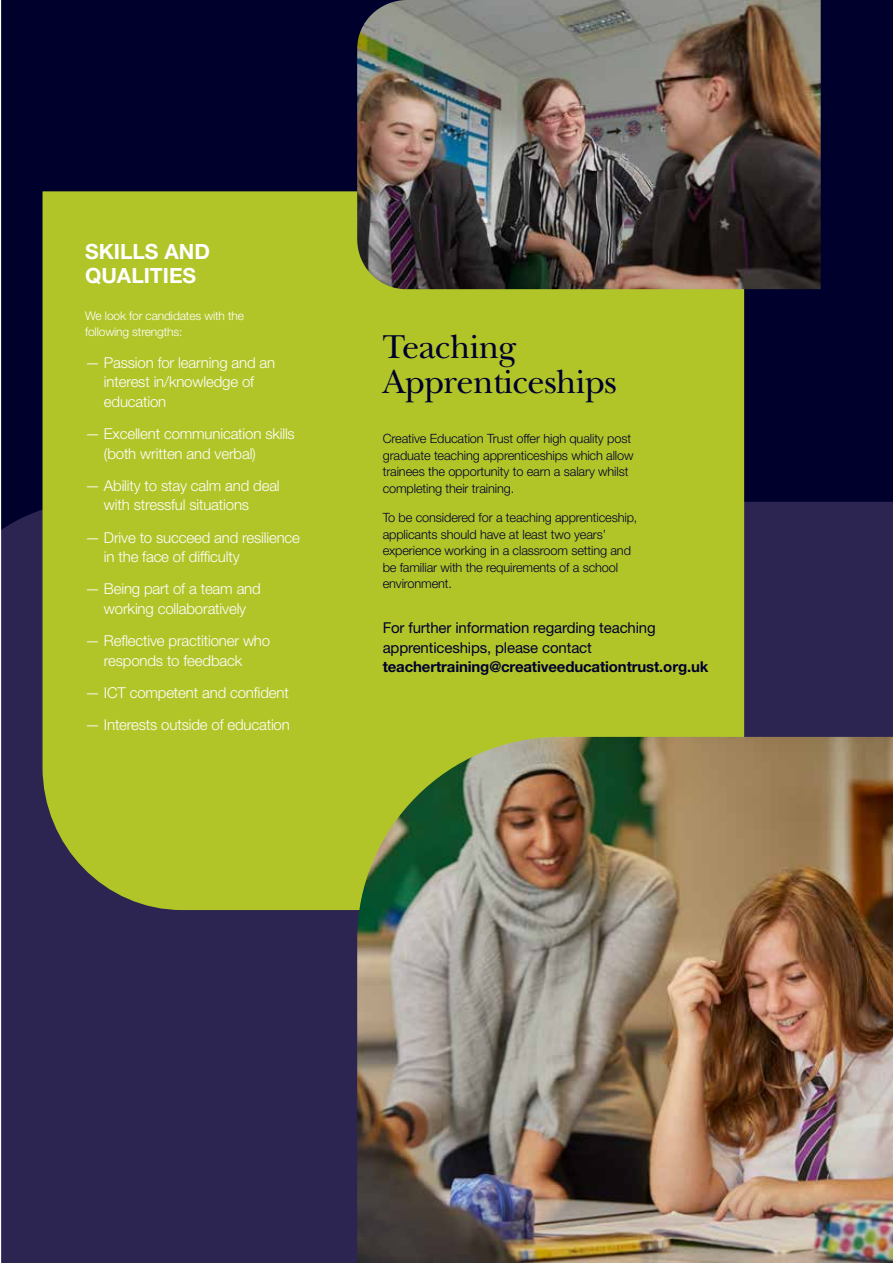
<style>
.page{position:relative;width:893px;height:1263px;background:#00002d}
.page>*{position:absolute;margin:0;border:0;box-sizing:border-box;transform-origin:0 0}
.t1{font:34.5px/34.5px "New Baskerville";letter-spacing:-.02em;color:#00002d}
.t2{font:700 21px/24px "Helvetica Neue LT";color:#fff}
.t3{font:300 15px/19.5px "Helvetica Neue LT";letter-spacing:-.01em;color:#fff}
.t4{font:15px/19.5px "Helvetica Neue LT";letter-spacing:-.01em;color:#00002d}
.t5{font:700 15px "Helvetica Neue LT";letter-spacing:-.01em;color:#00002d}
.t6{font:300 12.75px/16.5px "Helvetica Neue LT";letter-spacing:-.01em;color:#00002d}
.t7{font:300 12px/15.8px "Helvetica Neue LT";letter-spacing:-.01em;color:#fff}
</style>
<div class="page">
<div style="left:1px;top:502px;width:892px;height:761px;background:#2c2552"></div>
<div style="left:43px;top:191px;width:701px;height:719px;background:#b1c529"></div>
<img style="left:357px;top:737px;width:536px;height:526px">
<img style="left:357px;top:0;width:464px;height:289px">
<hr style="left:0;top:0;width:1px;height:1263px;background:#fff">
<h2 class="t2" style="left:85px;top:239px;width:126px">SKILLS AND<br>QUALITIES</h2>
<p class="t7" style="left:85px;top:307px;width:161px">We look for candidates with the following strengths:</p>
<p class="t3" style="left:104px;top:352px;width:173px;text-indent:-19px">— Passion for learning and an interest in/knowledge of education</p>
<p class="t3" style="left:104px;top:424px;width:192px;text-indent:-19px">— Excellent communication skills (both written and verbal)</p>
<p class="t3" style="left:104px;top:475px;width:177px;text-indent:-19px">— Ability to stay calm and deal with stressful situations</p>
<p class="t3" style="left:104px;top:527px;width:198px;text-indent:-19px">— Drive to succeed and resilience in the face of difficulty</p>
<p class="t3" style="left:85px;top:579px;width:177px;text-align:center">— Being part of a team and working collaboratively</p>
<p class="t3" style="left:104px;top:631px;width:168px;text-indent:-19px">— Reflective practitioner who responds to feedback</p>
<p class="t3" style="left:85px;top:682px;width:205px">— ICT competent and confident</p>
<p class="t3" style="left:85px;top:715px;width:206px">— Interests outside of education</p>
<h1 class="t1" style="left:383px;top:330px;width:235px">Teaching<br>Apprenticeships</h1>
<p class="t6" style="left:383px;top:430px;width:252px">Creative Education Trust offer high quality post graduate teaching apprenticeships which allow trainees the opportunity to earn a salary whilst completing their training.</p>
<p class="t6" style="left:383px;top:509px;width:256px">To be considered for a teaching apprenticeship, applicants should have at least two years’ experience working in a classroom setting and be familiar with the requirements of a school environment.</p>
<p class="t4" style="left:383px;top:618px;width:275px">For further information regarding teaching apprenticeships, please contact</p>
<p class="t5" style="left:383px;top:658px;width:327px">teachertraining@creativeeducationtrust.org.uk</p>
</div>
